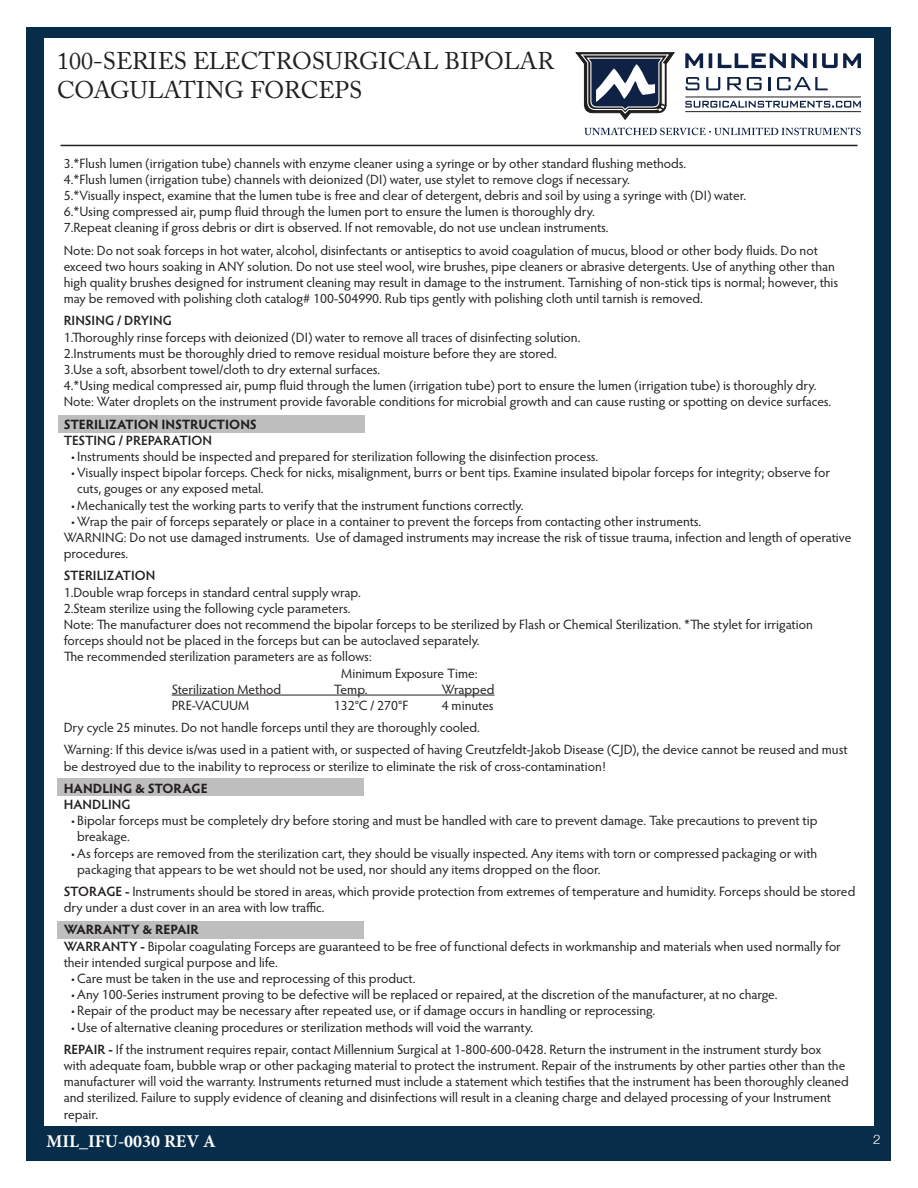
<style>
.page{position:relative;width:918px;height:1188px;background:#fff}
.page>*{position:absolute;margin:0;border:0;box-sizing:border-box;transform-origin:0 0}
.t1{font:24px/28.8px "Adobe Caslon Pro";color:#231f20}
.t2{font:700 18px "Minion Pro";color:#fff}
.t3{font:13.5px/16.2px "Hypatia Sans Pro";letter-spacing:-.005em;color:#231f20}
.t4{font:700 13.5px "Hypatia Sans Pro";color:#231f20}
.t5{font:600 13.5px "Hypatia Sans Pro";color:#231f20}
.t6{font:300 13.5px "Helvetica Neue LT";color:#fff}
.s1{font-weight:600}
</style>
<div class="page">
<div style="left:27px;top:28px;width:864px;height:1133px;background:#072d4b"></div>
<div style="left:44px;top:38px;width:830px;height:1088px;background:#fff"></div>
<svg style="left:685px;top:53px;width:123px;height:16px"></svg>
<div style="left:813px;top:53px;width:4px;height:15px;border:1px solid #0f2145"></div>
<svg style="left:814px;top:53px;width:47px;height:16px"></svg>
<svg style="left:685px;top:77px;width:14px;height:13px"></svg>
<svg style="left:706px;top:77px;width:14px;height:13px"></svg>
<svg style="left:727px;top:77px;width:35px;height:13px"></svg>
<svg style="left:768px;top:77px;width:2px;height:13px"></svg>
<svg style="left:777px;top:77px;width:51px;height:13px"></svg>
<svg style="left:575px;top:52px;width:100px;height:68px"></svg>
<svg style="left:584px;top:127px;width:277px;height:8px"></svg>
<svg style="left:685px;top:101px;width:176px;height:7px"></svg>
<hr style="left:685px;top:97px;width:176px;height:1px;background:#201d1e">
<hr style="left:685px;top:111px;width:176px;height:1px;background:#201d1e">
<hr style="left:60px;top:145px;width:798px;height:1px;background:#231f20">
<div style="left:57px;top:921px;width:307px;height:18px;background:#bfbebe"></div>
<div style="left:57px;top:779px;width:307px;height:17px;background:#bfbebe"></div>
<div style="left:58px;top:416px;width:307px;height:17px;background:#bfbebe"></div>
<hr style="left:172px;top:695px;width:323px;height:1px;background:#231f20">
<p class="t1" style="left:57px;top:47px;width:498px">100-SERIES ELECTROSURGICAL BIPOLAR<br>COAGULATING FORCEPS</p>
<p class="t3" style="left:64px;top:154px;width:624px">3.*Flush lumen (irrigation tube) channels with enzyme cleaner using a syringe or by other standard flushing methods.</p>
<p class="t3" style="left:64px;top:171px;width:568px">4.*Flush lumen (irrigation tube) channels with deionized (DI) water, use stylet to remove clogs if necessary.</p>
<p class="t3" style="left:64px;top:187px;width:684px">5.*Visually inspect, examine that the lumen tube is free and clear of detergent, debris and soil by using a syringe with (DI) water.</p>
<p class="t3" style="left:64px;top:203px;width:533px">6.*Using compressed air, pump fluid through the lumen port to ensure the lumen is thoroughly dry.</p>
<p class="t3" style="left:64px;top:219px;width:546px">7.Repeat cleaning if gross debris or dirt is observed. If not removable, do not use unclean instruments.</p>
<p class="t3" style="left:64px;top:241px;width:776px">Note: Do not soak forceps in hot water, alcohol, disinfectants or antiseptics to avoid coagulation of mucus, blood or other body fluids. Do not exceed two hours soaking in ANY solution. Do not use steel wool, wire brushes, pipe cleaners or abrasive detergents. Use of anything other than high quality brushes designed for instrument cleaning may result in damage to the instrument. Tarnishing of non-stick tips is normal; however, this may be removed with polishing cloth catalog# 100-S04990. Rub tips gently with polishing cloth until tarnish is removed.</p>
<p class="t5" style="left:64px;top:311px;width:110px">RINSING / DRYING</p>
<p class="t3" style="left:64px;top:328px;width:518px">1.Thoroughly rinse forceps with deionized (DI) water to remove all traces of disinfecting solution.</p>
<p class="t3" style="left:64px;top:345px;width:495px">2.Instruments must be thoroughly dried to remove residual moisture before they are stored.</p>
<p class="t3" style="left:64px;top:361px;width:318px">3.Use a soft, absorbent towel/cloth to dry external surfaces.</p>
<p class="t3" style="left:64px;top:377px;width:754px">4.*Using medical compressed air, pump fluid through the lumen (irrigation tube) port to ensure the lumen (irrigation tube) is thoroughly dry.</p>
<p class="t3" style="left:64px;top:393px;width:769px">Note: Water droplets on the instrument provide favorable conditions for microbial growth and can cause rusting or spotting on device surfaces.</p>
<p class="t4" style="left:64px;top:414px;width:195px">STERILIZATION INSTRUCTIONS</p>
<p class="t5" style="left:64px;top:431px;width:150px">TESTING / PREPARATION</p>
<p class="t3" style="left:70px;top:448px;width:529px">• Instruments should be inspected and prepared for sterilization following the disinfection process.</p>
<p class="t3" style="left:77px;top:464px;width:754px;text-indent:-7px">• Visually inspect bipolar forceps. Check for nicks, misalignment, burrs or bent tips. Examine insulated bipolar forceps for integrity; observe for cuts, gouges or any exposed metal.</p>
<p class="t3" style="left:70px;top:496px;width:454px">• Mechanically test the working parts to verify that the instrument functions correctly.</p>
<p class="t3" style="left:70px;top:513px;width:632px">• Wrap the pair of forceps separately or place in a container to prevent the forceps from contacting other instruments.</p>
<p class="t3" style="left:64px;top:529px;width:789px">WARNING: Do not use damaged instruments. Use of damaged instruments may increase the risk of tissue trauma, infection and length of operative procedures.</p>
<p class="t5" style="left:64px;top:566px;width:93px">STERILIZATION</p>
<p class="t3" style="left:64px;top:583px;width:299px">1.Double wrap forceps in standard central supply wrap.</p>
<p class="t3" style="left:64px;top:600px;width:288px">2.Steam sterilize using the following cycle parameters.</p>
<p class="t3" style="left:64px;top:616px;width:751px">Note: The manufacturer does not recommend the bipolar forceps to be sterilized by Flash or Chemical Sterilization. *The stylet for irrigation forceps should not be placed in the forceps but can be autoclaved separately.</p>
<p class="t3" style="left:64px;top:648px;width:310px">The recommended sterilization parameters are as follows:</p>
<p class="t3" style="left:341px;top:664px;width:138px">Minimum Exposure Time:</p>
<p class="t3" style="left:172px;top:681px;width:111px">Sterilization Method</p>
<p class="t3" style="left:334px;top:681px;width:35px">Temp.</p>
<p class="t3" style="left:442px;top:681px;width:54px">Wrapped</p>
<p class="t3" style="left:172px;top:697px;width:79px">PRE-VACUUM</p>
<p class="t3" style="left:334px;top:697px;width:76px">132°C / 270°F</p>
<p class="t3" style="left:442px;top:697px;width:53px">4 minutes</p>
<p class="t3" style="left:64px;top:719px;width:418px">Dry cycle 25 minutes. Do not handle forceps until they are thoroughly cooled.</p>
<p class="t3" style="left:64px;top:741px;width:785px">Warning: If this device is/was used in a patient with, or suspected of having Creutzfeldt-Jakob Disease (CJD), the device cannot be reused and must be destroyed due to the inability to reprocess or sterilize to eliminate the risk of cross-contamination!</p>
<p class="t4" style="left:64px;top:779px;width:146px">HANDLING &amp; STORAGE</p>
<p class="t5" style="left:64px;top:795px;width:69px">HANDLING</p>
<p class="t3" style="left:77px;top:812px;width:742px;text-indent:-7px">• Bipolar forceps must be completely dry before storing and must be handled with care to prevent damage. Take precautions to prevent tip breakage.</p>
<p class="t3" style="left:77px;top:844px;width:742px;text-indent:-7px">• As forceps are removed from the sterilization cart, they should be visually inspected. Any items with torn or compressed packaging or with packaging that appears to be wet should not be used, nor should any items dropped on the floor.</p>
<p class="t3" style="left:64px;top:883px;width:793px"><span class="s1">STORAGE -</span> Instruments should be stored in areas, which provide protection from extremes of temperature and humidity. Forceps should be stored dry under a dust cover in an area with low traffic.</p>
<p class="t4" style="left:64px;top:920px;width:137px">WARRANTY &amp; REPAIR</p>
<p class="t3" style="left:64px;top:937px;width:779px"><span class="s1">WARRANTY -</span> Bipolar coagulating Forceps are guaranteed to be free of functional defects in workmanship and materials when used normally for their intended surgical purpose and life.</p>
<p class="t3" style="left:70px;top:970px;width:347px">• Care must be taken in the use and reprocessing of this product.</p>
<p class="t3" style="left:70px;top:986px;width:709px">• Any 100-Series instrument proving to be defective will be replaced or repaired, at the discretion of the manufacturer, at no charge.</p>
<p class="t3" style="left:70px;top:1002px;width:586px">• Repair of the product may be necessary after repeated use, or if damage occurs in handling or reprocessing.</p>
<p class="t3" style="left:70px;top:1018px;width:464px">• Use of alternative cleaning procedures or sterilization methods will void the warranty.</p>
<p class="t3" style="left:64px;top:1041px;width:787px"><span class="s1">REPAIR -</span> If the instrument requires repair, contact Millennium Surgical at 1-800-600-0428. Return the instrument in the instrument sturdy box<br>with adequate foam, bubble wrap or other packaging material to protect the instrument. Repair of the instruments by other parties other than the manufacturer will void the warranty. Instruments returned must include a statement which testifies that the instrument has been thoroughly cleaned and sterilized. Failure to supply evidence of cleaning and disinfections will result in a cleaning charge and delayed processing of your Instrument repair.</p>
<h2 class="t2" style="left:46px;top:1128px;width:171px">MIL_IFU-0030 REV A</h2>
<p class="t6" style="left:873px;top:1131px;width:9px">2</p>
</div>
